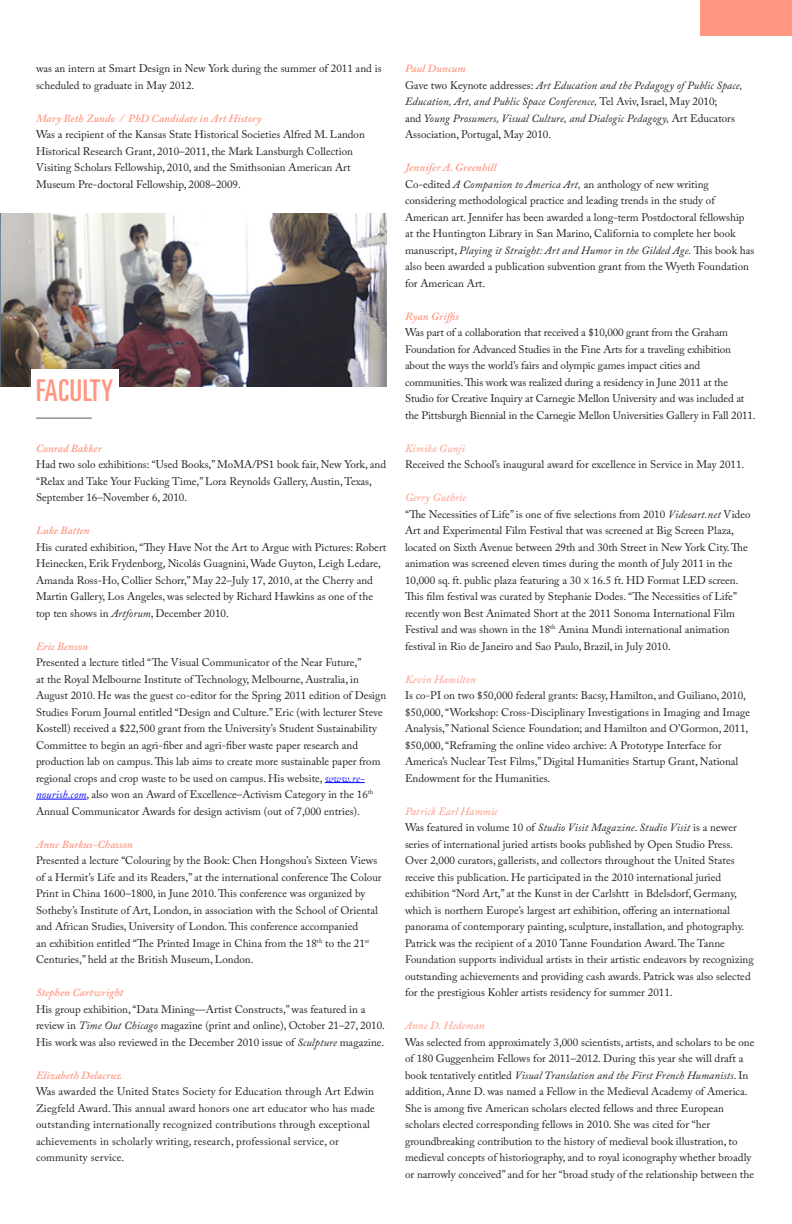
<style>
.page{position:relative;width:792px;height:1224px;background:#fff}
.page>*{position:absolute;margin:0;border:0;box-sizing:border-box;transform-origin:0 0}
.t1{font:ultra-condensed 30px "Univers";letter-spacing:.025em;color:#ff9681}
.Free_Form{font:11px/16.5px "Adobe Caslon Pro";color:#231f20}
.t2{font:italic 11px/16.5px "Adobe Caslon Pro";letter-spacing:.01em;color:#231f20}
.Free_Form-2{font:italic 600 11px "Adobe Caslon Pro";letter-spacing:.01em;color:#ff9681}
.Free_Form-3{font:italic 11px "Adobe Caslon Pro";letter-spacing:.01em;color:#ff9681}
.s1{font-style:italic}
.s2{font-style:italic;color:#00f}
.s3{font-style:normal}
.s4{font-family:"Univers";font-weight:300}
</style>
<div class="page">
<img style="left:0;top:213px;width:387px;height:174px">
<div style="left:700px;top:0;width:92px;height:36px;background:#ff9681"></div>
<hr style="left:325px;top:782px;width:40px;height:1px;background:#00f">
<hr style="left:36px;top:799px;width:51px;height:1px;background:#00f">
<div style="left:31px;top:369px;width:88px;height:41px;background:#fff"></div>
<hr style="left:36px;top:418px;width:56px;height:1px;background:#57585a">
<p class="Free_Form" style="left:36px;top:60px;width:347px">was an intern at Smart Design in New York during the summer of 2011 and is scheduled to graduate in May 2012.</p>
<p class="Free_Form-2" style="left:36px;top:111px;width:227px">Mary Beth Zundo / PhD Candidate in Art History</p>
<p class="Free_Form" style="left:36px;top:126px;width:330px">Was a recipient of the Kansas State Historical Societies Alfred M. Landon Historical Research Grant, 2010–2011, the Mark Lansburgh Collection Visiting Scholars Fellowship, 2010, and the Smithsonian American Art Museum Pre-doctoral Fellowship, 2008–2009.</p>
<p class="t1" style="left:36px;top:373px;width:79px">FACULTY</p>
<p class="Free_Form-2" style="left:36px;top:441px;width:67px">Conrad Bakker</p>
<p class="Free_Form" style="left:36px;top:456px;width:352px">Had two solo exhibitions: “Used Books,” MoMA/PS1 book fair, New York, and “Relax and Take Your Fucking Time,” Lora Reynolds Gallery, Austin, Texas,<br>September 16–November 6, 2010.</p>
<p class="Free_Form-2" style="left:36px;top:524px;width:55px">Luke Batten</p>
<p class="Free_Form" style="left:36px;top:538px;width:352px">His curated exhibition, “They Have Not the Art to Argue with Pictures: Robert Heinecken, Erik Frydenborg, Nicolás Guagnini, Wade Guyton, Leigh Ledare, Amanda Ross-Ho, Collier Schorr,” May 22–July 17, 2010, at the Cherry and Martin Gallery, Los Angeles, was selected by Richard Hawkins as one of the top ten shows in <span class="s1">Artforum</span>, December 2010.</p>
<p class="Free_Form-2" style="left:36px;top:639px;width:54px">Eric Benson</p>
<p class="Free_Form" style="left:36px;top:654px;width:352px">Presented a lecture titled “The Visual Communicator of the Near Future,”<br>at the Royal Melbourne Institute of Technology, Melbourne, Australia, in August 2010. He was the guest co-editor for the Spring 2011 edition of Design Studies Forum Journal entitled “Design and Culture.”Eric (with lecturer Steve Kostell) received a $22,500 grant from the University’s Student Sustainability Committee to begin an agri-fiber and agri-fiber waste paper research and production lab on campus. This lab aims to create more sustainable paper from regional crops and crop waste to be used on campus. His website, <span class="s2">www.re&shy;nourish.com</span>, also won an Award of Excellence–Activism Category in the 16<sup>th </sup>Annual Communicator Awards for design activism (out of 7,000 entries).</p>
<p class="Free_Form-2" style="left:36px;top:837px;width:99px">Anne Burkus-Chasson</p>
<p class="Free_Form" style="left:36px;top:852px;width:347px">Presented a lecture “Colouring by the Book: Chen Hongshou’s Sixteen Views of a Hermit’s Life and its Readers,” at the international conference The Colour Print in China 1600–1800, in June 2010. This conference was organized by Sotheby’s Institute of Art, London, in association with the School of Oriental and African Studies, University of London. This conference accompanied<br>an exhibition entitled “The Printed Image in China from the 18<sup>th</sup> to the 21<sup>st </sup>Centuries,” held at the British Museum, London.</p>
<p class="Free_Form-2" style="left:36px;top:986px;width:89px">Stephen Cartwright</p>
<p class="Free_Form" style="left:36px;top:1000px;width:351px">His group exhibition, “Data Mining—Artist Constructs,” was featured in a review in <span class="s1">Time Out Chicago</span> magazine (print and online), October 21–27, 2010.<br>His work was also reviewed in the December 2010 issue of <span class="s1">Sculpture</span> magazine.</p>
<p class="Free_Form-2" style="left:36px;top:1068px;width:87px">Elizabeth Delacruz</p>
<p class="Free_Form" style="left:36px;top:1083px;width:340px">Was awarded the United States Society for Education through Art Edwin Ziegfeld Award. This annual award honors one art educator who has made outstanding internationally recognized contributions through exceptional achievements in scholarly writing, research, professional service, or community service.</p>
<p class="Free_Form-2" style="left:405px;top:62px;width:62px">Paul Duncum</p>
<p class="t2" style="left:405px;top:76px;width:339px"><span class="s3">Gave two Keynote addresses:</span> Art Education and the Pedagogy of Public Space, Education, Art, and Public Space Conference, <span class="s3">Tel Aviv, Israel, May 2010;<br>and</span> Young Prosumers, Visual Culture, and Dialogic Pedagogy, <span class="s3">Art Educators Association, Portugal, May 2010.</span></p>
<p class="Free_Form-2" style="left:405px;top:161px;width:93px">Jennifer A. Greenhill</p>
<p class="Free_Form" style="left:405px;top:175px;width:351px">Co-edited <span class="s1">A Companion to America Art,</span> an anthology of new writing considering methodological practice and leading trends in the study of American art. Jennifer has been awarded a long-term Postdoctoral fellowship at the Huntington Library in San Marino, California to complete her book manuscript, <span class="s1">Playing it Straight: Art and Humor in the Gilded Age.</span> This book has also been awarded a publication subvention grant from the Wyeth Foundation for American Art.</p>
<p class="Free_Form-2" style="left:405px;top:309px;width:55px">Ryan Griffis</p>
<p class="Free_Form" style="left:405px;top:324px;width:352px">Was part of a collaboration that received a $10,000 grant from the Graham Foundation for Advanced Studies in the Fine Arts for a traveling exhibition about the ways the world’s fairs and olympic games impact cities and communities. This work was realized during a residency in June 2011 at the Studio for Creative Inquiry at Carnegie Mellon University and was included at the Pittsburgh Biennial in the Carnegie Mellon Universities Gallery in Fall 2011.</p>
<p class="Free_Form-3" style="left:405px;top:441px;width:61px">Kimiko Gunji</p>
<p class="Free_Form" style="left:405px;top:456px;width:341px">Received the School’s inaugural award for excellence in Service in May 2011.</p>
<p class="Free_Form-3" style="left:405px;top:491px;width:63px">Gerry Guthrie</p>
<p class="Free_Form" style="left:405px;top:505px;width:347px">“The Necessities of Life” is one of five selections from 2010 <span class="s1">Videoart.net</span> Video Art and Experimental Film Festival that was screened at Big Screen Plaza, located on Sixth Avenue between 29th and 30th Street in New York City. The animation was screened eleven times during the month of July 2011 in the 10,000 sq. ft. public plaza featuring a 30 <span class="s4">x</span> 16.5 ft. HD Format LED screen.<br>This film festival was curated by Stephanie Dodes. “The Necessities of Life” recently won Best Animated Short at the 2011 Sonoma International Film Festival and was shown in the 18<sup>th</sup> Amina Mundi international animation festival in Rio de Janeiro and Sao Paulo, Brazil, in July 2010.</p>
<p class="Free_Form-3" style="left:405px;top:672px;width:72px">Kevin Hamilton</p>
<p class="Free_Form" style="left:405px;top:687px;width:347px">Is co-PI on two $50,000 federal grants: Bacsy, Hamilton, and Guiliano, 2010, $50,000, “Workshop: Cross-Disciplinary Investigations in Imaging and Image Analysis,” National Science Foundation; and Hamilton and O’Gormon, 2011, $50,000, “Reframing the online video archive: A Prototype Interface for America’s Nuclear Test Films,” Digital Humanities Startup Grant, National Endowment for the Humanities.</p>
<p class="Free_Form-3" style="left:405px;top:804px;width:94px">Patrick Earl Hammie</p>
<p class="Free_Form" style="left:405px;top:819px;width:350px">Was featured in volume 10 of <span class="s1">Studio Visit Magazine</span>. <span class="s1">Studio Visit</span> is a newer series of international juried artists books published by Open Studio Press.<br>Over 2,000 curators, gallerists, and collectors throughout the United States receive this publication. He participated in the 2010 international juried exhibition “Nord Art,” at the Kunst in der Carlshtt in Bdelsdorf, Germany, which is northern Europe’s largest art exhibition, offering an international panorama of contemporary painting, sculpture, installation, and photography.<br>Patrick was the recipient of a 2010 Tanne Foundation Award. The Tanne Foundation supports individual artists in their artistic endeavors by recognizing outstanding achievements and providing cash awards. Patrick was also selected for the prestigious Kohler artists residency for summer 2011.</p>
<p class="Free_Form-3" style="left:405px;top:1019px;width:81px">Anne D. Hedeman</p>
<p class="Free_Form" style="left:405px;top:1033px;width:351px">Was selected from approximately 3,000 scientists, artists, and scholars to be one of 180 Guggenheim Fellows for 2011–2012. During this year she will draft a book tentatively entitled <span class="s1">Visual Translation and the First French Humanists</span>. In addition, Anne D. was named a Fellow in the Medieval Academy of America.<br>She is among five American scholars elected fellows and three European scholars elected corresponding fellows in 2010. She was cited for “her groundbreaking contribution to the history of medieval book illustration, to medieval concepts of historiography, and to royal iconography whether broadly or narrowly conceived” and for her “broad study of the relationship between the</p>
</div>
